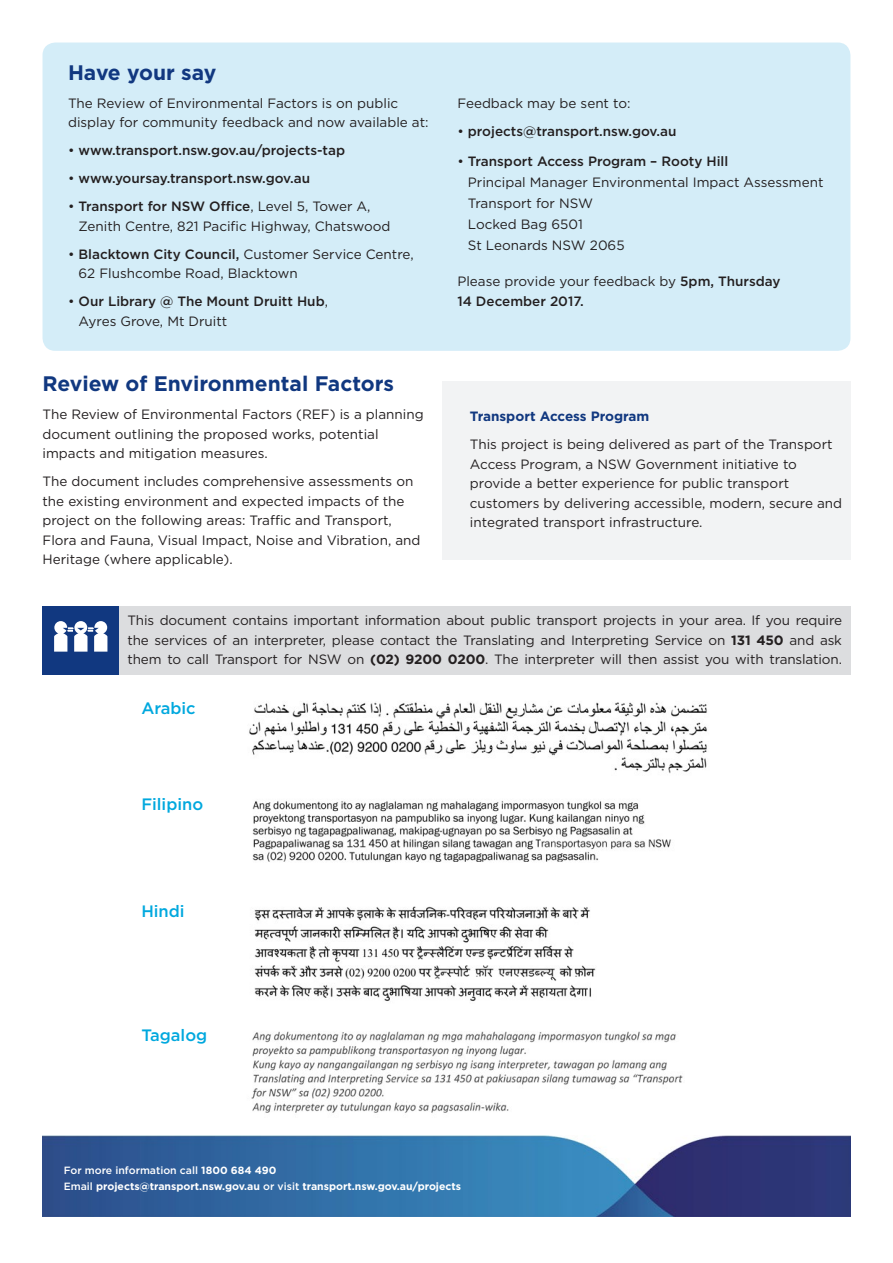
<style>
.page{position:relative;width:893px;height:1263px;background:#fff}
.page>*{position:absolute;margin:0;border:0;box-sizing:border-box;transform-origin:0 0}
.t1{font:700 21px "Gotham";color:#113880}
.t2{font:500 16.5px "Gotham";color:#00a8de}
.t3{font:13.5px/19.5px "Gotham";color:#231f20}
.t4{font:500 13.5px/19.5px "Gotham";color:#231f20}
.t5{font:700 10.5px/16.5px "Gotham";color:#fff}
.s1{font-weight:400}
.s2{font-weight:500}
.s3{font-weight:700;color:#113880}
.s4{font-weight:700}
</style>
<div class="page">
<img style="left:43px;top:1135px;width:807px;height:81px">
<div style="left:442px;top:382px;width:408px;height:178px;background:#f2f3f4"></div>
<div style="left:119px;top:606px;width:731px;height:68px;background:#dcdddf"></div>
<div style="left:43px;top:43px;width:807px;height:308px;background:#d4edf8;border-radius:13px"></div>
<div style="left:43px;top:606px;width:76px;height:68px;background:#113880"></div>
<svg style="left:54px;top:621px;width:53px;height:31px"></svg>
<img style="left:249px;top:702px;width:458px;height:71px">
<img style="left:252px;top:800px;width:419px;height:62px">
<img style="left:254px;top:906px;width:342px;height:95px">
<img style="left:251px;top:1031px;width:432px;height:82px">
<p class="t1" style="left:68px;top:59px;width:150px">Have your say</p>
<p class="t3" style="left:68px;top:93px;width:362px">The Review of Environmental Factors is on public display for community feedback and now available at:</p>
<p class="t4" style="left:68px;top:140px;width:279px"><span class="s1">•</span> www.transport.nsw.gov.au/projects-tap</p>
<p class="t4" style="left:68px;top:168px;width:244px"><span class="s1">•</span> www.yoursay.transport.nsw.gov.au</p>
<p class="t3" style="left:79px;top:196px;width:314px;text-indent:-11px">• <span class="s2">Transport for NSW Office</span>, Level 5, Tower A,<br>Zenith Centre, 821 Pacific Highway, Chatswood</p>
<p class="t3" style="left:79px;top:244px;width:337px;text-indent:-11px">• <span class="s2">Blacktown City Council,</span> Customer Service Centre,<br>62 Flushcombe Road, Blacktown</p>
<p class="t4" style="left:79px;top:291px;width:251px;text-indent:-11px"><span class="s1">•</span> Our Library @ The Mount Druitt Hub<span class="s1">,<br>Ayres Grove, Mt Druitt</span></p>
<p class="t1" style="left:43px;top:371px;width:353px">Review of Environmental Factors</p>
<p class="t3" style="left:43px;top:404px;width:383px">The Review of Environmental Factors (REF) is a planning document outlining the proposed works, potential impacts and mitigation measures.</p>
<p class="t3" style="left:43px;top:471px;width:379px">The document includes comprehensive assessments on the existing environment and expected impacts of the project on the following areas: Traffic and Transport, Flora and Fauna, Visual Impact, Noise and Vibration, and Heritage (where applicable).</p>
<p class="t3" style="left:457px;top:93px;width:175px">Feedback may be sent to:</p>
<p class="t4" style="left:457px;top:121px;width:220px"><span class="s1">•</span> projects@transport.nsw.gov.au</p>
<p class="t3" style="left:468px;top:150px;width:357px;line-height:21px;text-indent:-11px">• <span class="s2">Transport Access Program – Rooty Hill<br></span>Principal Manager Environmental Impact Assessment<br>Transport for NSW<br>Locked Bag 6501<br>St Leonards NSW 2065</p>
<p class="t3" style="left:457px;top:271px;width:325px">Please provide your feedback by <span class="s2">5pm, Thursday<br>14 December 2017.</span></p>
<p class="t3" style="left:470px;top:402px;width:364px;line-height:28px"><span class="s3">Transport Access Program<br></span>This project is being delivered as part of the Transport</p>
<p class="t3" style="left:470px;top:454px;width:374px">Access Program, a NSW Government initiative to provide a better experience for public transport customers by delivering accessible, modern, secure and integrated transport infrastructure.</p>
<p class="t3" style="left:127px;top:611px;width:716px;text-align:justify">This document contains important information about public transport projects in your area. If you require the services of an interpreter, please contact the Translating and Interpreting Service on <span class="s4">131 450</span> and ask them to call Transport for NSW on <span class="s4">(02) 9200 0200</span>. The interpreter will then assist you with translation.</p>
<p class="t2" style="left:141px;top:698px;width:56px">Arabic</p>
<p class="t2" style="left:141px;top:794px;width:63px">Filipino</p>
<p class="t2" style="left:141px;top:901px;width:45px">Hindi</p>
<p class="t2" style="left:141px;top:1025px;width:67px">Tagalog</p>
<p class="t5" style="left:64px;top:1162px;width:399px"><span class="s2">For more information call</span> 1800 684 490<br><span class="s2">Email</span> projects@transport.nsw.gov.au <span class="s2">or visit</span> transport.nsw.gov.au/projects</p>
</div>
